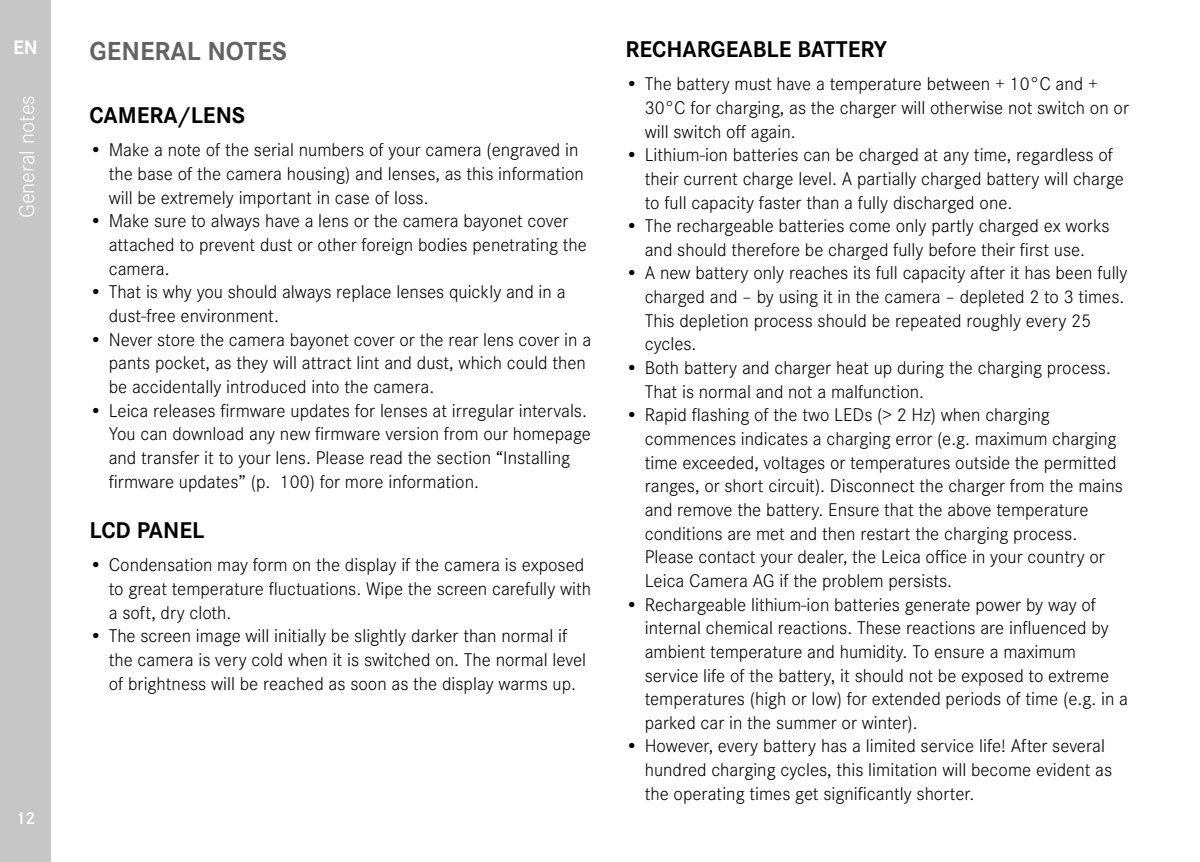
<style>
.page{position:relative;width:1200px;height:862px;background:#fff}
.page>*{position:absolute;margin:0;border:0;box-sizing:border-box;transform-origin:0 0}
.Text____Body_Text{font:700 27px "Corporate S";color:#646363}
.Heading____Heading_0{font:700 23.62px "Corporate S";color:#000}
.Text____Body_Text-2{font:700 23.62px "Corporate S";color:#000}
.t1{font:300 22.5px "Corporate S";color:#fff}
.t2{font:700 20.25px "Corporate S";color:#fff}
.Text____Body_Text-3{font:300 19.12px/23.6px "Corporate S";color:#000}
.t3{font:600 18px "Corporate S";color:#fff}
</style>
<div class="page">
<div style="left:0;top:0;width:51px;height:861px;background:#c6c6c6"></div>
<p class="t2" style="left:13px;top:32px;width:26px">EN</p>
<p class="t1" style="left:11px;top:218px;width:125px;rotate:-90deg">General notes</p>
<p class="t3" style="left:16px;top:803px;width:21px">12</p>
<p class="Text____Body_Text" style="left:90px;top:29px;width:199px">GENERAL NOTES</p>
<p class="Text____Body_Text-2" style="left:90px;top:97px;width:157px">CAMERA/LENS</p>
<p class="Text____Body_Text-3" style="left:109px;top:137px;width:476px;text-indent:-19px">• Make a note of the serial numbers of your camera (engraved in the base of the camera housing) and lenses, as this information will be extremely important in case of loss.</p>
<p class="Text____Body_Text-3" style="left:109px;top:208px;width:479px;text-indent:-19px">• Make sure to always have a lens or the camera bayonet cover attached to prevent dust or other foreign bodies penetrating the camera.</p>
<p class="Text____Body_Text-3" style="left:109px;top:279px;width:458px;text-indent:-19px">• That is why you should always replace lenses quickly and in a dust-free environment.</p>
<p class="Text____Body_Text-3" style="left:109px;top:326px;width:484px;text-indent:-19px">• Never store the camera bayonet cover or the rear lens cover in a pants pocket, as they will attract lint and dust, which could then be accidentally introduced into the camera.</p>
<p class="Text____Body_Text-3" style="left:109px;top:397px;width:483px;text-indent:-19px">• Leica releases firmware updates for lenses at irregular intervals.<br>You can download any new firmware version from our homepage and transfer it to your lens. Please read the section “Installing firmware updates” (p. 100) for more information.</p>
<p class="Heading____Heading_0" style="left:90px;top:511px;width:116px">LCD PANEL</p>
<p class="Text____Body_Text-3" style="left:109px;top:551px;width:483px;text-indent:-19px">• Condensation may form on the display if the camera is exposed to great temperature fluctuations. Wipe the screen carefully with a soft, dry cloth.</p>
<p class="Text____Body_Text-3" style="left:109px;top:622px;width:479px;text-indent:-19px">• The screen image will initially be slightly darker than normal if the camera is very cold when it is switched on. The normal level of brightness will be reached as soon as the display warms up.</p>
<p class="Heading____Heading_0" style="left:625px;top:30px;width:263px">RECHARGEABLE BATTERY</p>
<p class="Text____Body_Text-3" style="left:644px;top:71px;width:485px;text-indent:-19px">• The battery must have a temperature between + 10°C and +<br>30°C for charging, as the charger will otherwise not switch on or will switch off again.</p>
<p class="Text____Body_Text-3" style="left:644px;top:142px;width:480px;text-indent:-19px">• Lithium-ion batteries can be charged at any time, regardless of their current charge level. A partially charged battery will charge to full capacity faster than a fully discharged one.</p>
<p class="Text____Body_Text-3" style="left:625px;top:213px;width:485px;text-align:center">• The rechargeable batteries come only partly charged ex works and should therefore be charged fully before their first use.</p>
<p class="Text____Body_Text-3" style="left:644px;top:260px;width:484px;text-indent:-19px">• A new battery only reaches its full capacity after it has been fully charged and – by using it in the camera – depleted 2 to 3 times.<br>This depletion process should be repeated roughly every 25 cycles.</p>
<p class="Text____Body_Text-3" style="left:644px;top:354px;width:467px;text-indent:-19px">• Both battery and charger heat up during the charging process.<br>That is normal and not a malfunction.</p>
<p class="Text____Body_Text-3" style="left:644px;top:402px;width:479px;text-indent:-19px">• Rapid flashing of the two LEDs (&gt; 2 Hz) when charging commences indicates a charging error (e.g. maximum charging time exceeded, voltages or temperatures outside the permitted ranges, or short circuit). Disconnect the charger from the mains and remove the battery. Ensure that the above temperature conditions are met and then restart the charging process.<br>Please contact your dealer, the Leica office in your country or Leica Camera AG if the problem persists.</p>
<p class="Text____Body_Text-3" style="left:644px;top:591px;width:484px;text-indent:-19px">• Rechargeable lithium-ion batteries generate power by way of internal chemical reactions. These reactions are influenced by ambient temperature and humidity. To ensure a maximum service life of the battery, it should not be exposed to extreme temperatures (high or low) for extended periods of time (e.g. in a parked car in the summer or winter).</p>
<p class="Text____Body_Text-3" style="left:644px;top:732px;width:469px;text-indent:-19px">• However, every battery has a limited service life! After several hundred charging cycles, this limitation will become evident as the operating times get significantly shorter.</p>
</div>
